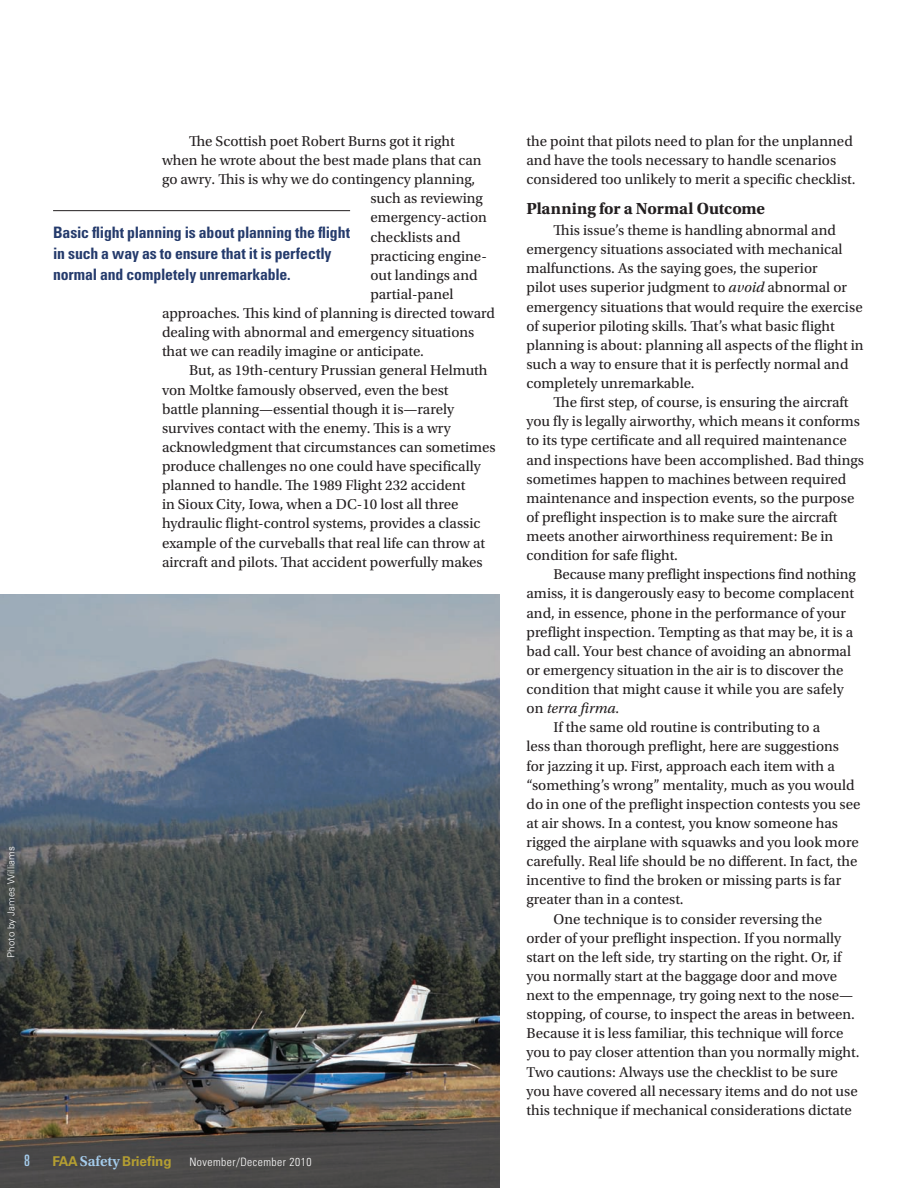
<style>
.page{position:relative;width:918px;height:1188px;background:#fff}
.page>*{position:absolute;margin:0;border:0;box-sizing:border-box;transform-origin:0 0}
.subhead_2{font:700 16.8px "Utopia Std";letter-spacing:-.005em;color:#231f20}
.call_outs{font:700 condensed 15.75px/21px "Univers LT Std";letter-spacing:-.01em;color:#253b6c}
.t1{font:ultra-condensed 15.75px "Univers LT Std";color:#a5ccec}
.body1{font:15px/19.2px "Utopia Std";color:#231f20}
.t2{font:700 13.5px "Univers LT Std";color:#b49e32}
.t3{font:300 condensed 11.55px "Univers LT Std";letter-spacing:.04em;color:#fff}
.photo_credit{font:300 9.75px "Univers LT Std";letter-spacing:.015em;color:#fff}
.s1{font-family:"Utopia Std";font-weight:600;font-size:15px;color:#a5ccec}
.s2{font-style:italic}
</style>
<div class="page">
<hr style="left:53px;top:210px;width:297px;height:1px;background:#231f20">
<img style="left:0;top:594px;width:500px;height:594px">
<p class="body1" style="left:189px;top:132px;width:267px">The Scottish poet Robert Burns got it right</p>
<p class="body1" style="left:162px;top:151px;width:321px">when he wrote about the best made plans that can</p>
<p class="body1" style="left:162px;top:170px;width:315px">go awry. This is why we do contingency planning,</p>
<p class="body1" style="left:370px;top:189px;width:114px">such as reviewing</p>
<p class="body1" style="left:370px;top:208px;width:118px">emergency-action</p>
<p class="body1" style="left:370px;top:227px;width:92px">checklists and</p>
<p class="body1" style="left:370px;top:246px;width:118px">practicing engine-</p>
<p class="body1" style="left:370px;top:266px;width:109px">out landings and</p>
<p class="body1" style="left:370px;top:285px;width:85px">partial-panel</p>
<p class="body1" style="left:162px;top:304px;width:335px">approaches. This kind of planning is directed toward</p>
<p class="body1" style="left:162px;top:323px;width:314px">dealing with abnormal and emergency situations</p>
<p class="body1" style="left:162px;top:342px;width:264px">that we can readily imagine or anticipate.</p>
<p class="body1" style="left:162px;top:361px;width:335px;text-indent:27px">But, as 19th-century Prussian general Helmuth von Moltke famously observed, even the best<br>battle planning—essential though it is—rarely survives contact with the enemy. This is a wry acknowledgment that circumstances can sometimes produce challenges no one could have specifically planned to handle. The 1989 Flight 232 accident<br>in Sioux City, Iowa, when a DC-10 lost all three hydraulic flight-control systems, provides a classic example of the curveballs that real life can throw at aircraft and pilots. That accident powerfully makes</p>
<p class="call_outs" style="left:53px;top:222px;width:298px">Basic flight planning is about planning the flight in such a way as to ensure that it is perfectly normal and completely unremarkable.</p>
<p class="photo_credit" style="left:5px;top:958px;width:113px;rotate:-90deg">Photo by James Williams</p>
<p class="t1" style="left:24px;top:1152px;width:7px">8</p>
<p class="t2" style="left:52px;top:1153px;width:121px">FAA <span class="s1">Safety</span> Briefing</p>
<p class="t3" style="left:189px;top:1155px;width:124px">November/December 2010</p>
<p class="body1" style="left:526px;top:132px;width:330px">the point that pilots need to plan for the unplanned and have the tools necessary to handle scenarios considered too unlikely to merit a specific checklist.</p>
<p class="subhead_2" style="left:526px;top:199px;width:240px">Planning for a Normal Outcome</p>
<p class="body1" style="left:526px;top:221px;width:339px;text-indent:27px">This issue’s theme is handling abnormal and emergency situations associated with mechanical malfunctions. As the saying goes, the superior<br>pilot uses superior judgment to <span class="s2">avoid</span> abnormal or emergency situations that would require the exercise of superior piloting skills. That’s what basic flight planning is about: planning all aspects of the flight in such a way to ensure that it is perfectly normal and completely unremarkable.</p>
<p class="body1" style="left:526px;top:393px;width:339px;text-indent:27px">The first step, of course, is ensuring the aircraft you fly is legally airworthy, which means it conforms to its type certificate and all required maintenance and inspections have been accomplished. Bad things sometimes happen to machines between required maintenance and inspection events, so the purpose of preflight inspection is to make sure the aircraft meets another airworthiness requirement: Be in condition for safe flight.</p>
<p class="body1" style="left:526px;top:565px;width:331px;text-indent:27px">Because many preflight inspections find nothing amiss, it is dangerously easy to become complacent and, in essence, phone in the performance of your preflight inspection. Tempting as that may be, it is a bad call. Your best chance of avoiding an abnormal or emergency situation in the air is to discover the condition that might cause it while you are safely on <span class="s2">terra firma.</span></p>
<p class="body1" style="left:526px;top:718px;width:335px;text-indent:27px">If the same old routine is contributing to a<br>less than thorough preflight, here are suggestions for jazzing it up. First, approach each item with a “something’s wrong” mentality, much as you would do in one of the preflight inspection contests you see at air shows. In a contest, you know someone has rigged the airplane with squawks and you look more carefully. Real life should be no different. In fact, the incentive to find the broken or missing parts is far greater than in a contest.</p>
<p class="body1" style="left:526px;top:909px;width:334px;text-indent:27px">One technique is to consider reversing the order of your preflight inspection. If you normally start on the left side, try starting on the right. Or, if you normally start at the baggage door and move next to the empennage, try going next to the nose— stopping, of course, to inspect the areas in between.<br>Because it is less familiar, this technique will force you to pay closer attention than you normally might.<br>Two cautions: Always use the checklist to be sure you have covered all necessary items and do not use this technique if mechanical considerations dictate</p>
</div>
